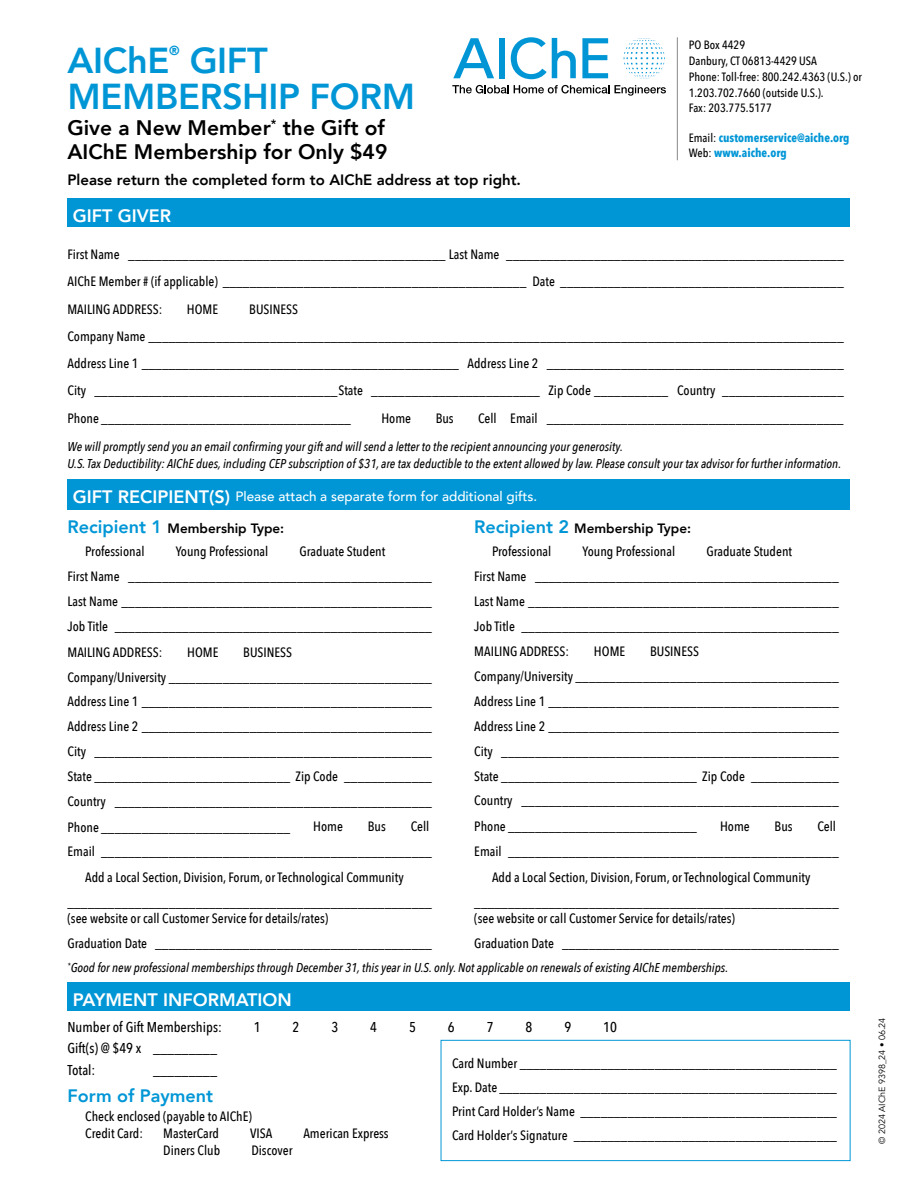
<style>
.page{position:relative;width:918px;height:1188px;background:#fff}
.page>*{position:absolute;margin:0;border:0;box-sizing:border-box;transform-origin:0 0}
.t1{font:800 36px/36px "Avenir";letter-spacing:-.01em;color:#0096d6}
.t2{font:800 21px/24px "Avenir";color:#000}
.t3{font:800 18px "Avenir";color:#fff}
.t4{font:800 18px "Avenir";color:#0096d6}
.t5{font:800 15px "Avenir";color:#000}
.t6{font:500 14.25px/21.5px "Avenir Next Condensed";color:#000}
.t7{font:500 13.5px/24.9px "Avenir Next Condensed";color:#000}
.t8{font:500 13.5px "Avenir";color:#fff}
.t9{font:800 13.5px "Avenir";color:#000}
.t10{font:800 13.05px "Avenir";color:#0096d6}
.t11{font:italic 500 12.75px/16.4px "Avenir Next Condensed";color:#000}
.t12{font:500 12px/15.8px "Avenir Next Condensed";color:#000}
.t13{font:700 12px/14.4px "Avenir Next Condensed";color:#0096d6}
.t14{font:9px "Avenir";color:#000}
.s1{font-weight:500;color:#000}
.s2{font-weight:800;font-size:18px}
.s3{font-size:18px;color:#0096d6}
</style>
<div class="page">
<hr style="left:677px;top:37px;width:1px;height:123px;background:#939598">
<div style="left:68px;top:199px;width:782px;height:28px;background:#0096d6"></div>
<div style="left:68px;top:479px;width:782px;height:30px;background:#0096d6"></div>
<div style="left:68px;top:982px;width:782px;height:29px;background:#0096d6"></div>
<svg style="left:624px;top:38px;width:41px;height:40px"></svg>
<svg style="left:453px;top:38px;width:41px;height:40px"></svg>
<div style="left:499px;top:38px;width:6px;height:40px;background:#0096d6"></div>
<svg style="left:582px;top:38px;width:26px;height:40px"></svg>
<svg style="left:511px;top:37px;width:65px;height:42px"></svg>
<svg style="left:452px;top:85px;width:214px;height:11px"></svg>
<div style="left:441px;top:1040px;width:409px;height:121px;border:1px solid #0096d6"></div>
<h1 class="t1" style="left:68px;top:43px;width:103px">AIChE</h1>
<p class="t10" style="left:169px;top:41px;width:12px">®</p>
<h1 class="t1" style="left:67px;top:43px;width:349px;text-indent:122px">GIFT<br>MEMBERSHIP FORM</h1>
<h2 class="t2" style="left:67px;top:115px;width:321px">Give a New Member<sup>*</sup> the Gift of<br>AIChE Membership for Only $49</h2>
<p class="t5" style="left:68px;top:168px;width:455px">Please return the completed form to AIChE address at top right.</p>
<h3 class="t3" style="left:73px;top:202px;width:100px">GIFT GIVER</h3>
<p class="t12" style="left:689px;top:37px;width:175px">PO Box 4429<br>Danbury, CT 06813-4429 USA<br>Phone: Toll-free: 800.242.4363 (U.S.) or<br>1.203.702.7660 (outside U.S.).<br>Fax: 203.775.5177</p>
<p class="t13" style="left:689px;top:131px;width:162px"><span class="s1">Email:</span> customerservice@aiche.org<br><span class="s1">Web:</span> www.aiche.org</p>
<p class="t7" style="left:67px;top:241px;width:778px;line-height:27.5px;text-align:justify">First Name _______________________________________________ Last Name __________________________________________________ AIChE Member # (if applicable) _____________________________________________ Date __________________________________________ MAILING ADDRESS:</p>
<p class="t7" style="left:68px;top:296px;width:778px;line-height:27.3px;text-indent:182px">BUSINESS<br>Company Name _______________________________________________________________________________________________________ Address Line 1 _______________________________________________ Address Line 2 ____________________________________________ City ____________________________________State _________________________ Zip Code ___________ Country __________________ Phone _____________________________________</p>
<p class="t7" style="left:187px;top:297px;width:33px">HOME</p>
<p class="t7" style="left:381px;top:406px;width:31px">Home</p>
<p class="t7" style="left:436px;top:406px;width:20px">Bus</p>
<p class="t7" style="left:478px;top:406px;width:367px">Cell Email ____________________________________________</p>
<p class="t11" style="left:68px;top:439px;width:775px">We will promptly send you an email confirming your gift and will send a letter to the recipient announcing your generosity.<br>U.S. Tax Deductibility: AIChE dues, including CEP subscription of $31, are tax deductible to the extent allowed by law. Please consult your tax advisor for further information.</p>
<p class="t8" style="left:73px;top:485px;width:466px"><span class="s2">GIFT RECIPIENT(S)</span> Please attach a separate form for additional gifts.</p>
<p class="t9" style="left:68px;top:518px;width:218px"><span class="s3">Recipient 1</span> Membership Type:</p>
<p class="t7" style="left:85px;top:539px;width:61px">Professional</p>
<p class="t7" style="left:176px;top:539px;width:94px">Young Professional</p>
<p class="t7" style="left:68px;top:539px;width:366px;text-indent:232px">Graduate Student<br>First Name _____________________________________________ Last Name ______________________________________________ Job Title _______________________________________________ MAILING ADDRESS:</p>
<p class="t7" style="left:67px;top:640px;width:366px;text-indent:176px">BUSINESS<br>Company/University _______________________________________ Address Line 1 ___________________________________________ Address Line 2 ___________________________________________ City __________________________________________________ State _____________________________ Zip Code _____________ Country _______________________________________________ Phone ____________________________</p>
<p class="t7" style="left:187px;top:640px;width:33px">HOME</p>
<p class="t7" style="left:313px;top:814px;width:31px">Home</p>
<p class="t7" style="left:368px;top:814px;width:20px">Bus</p>
<p class="t7" style="left:411px;top:814px;width:20px">Cell</p>
<p class="t7" style="left:67px;top:839px;width:366px">Email _________________________________________________</p>
<p class="t7" style="left:85px;top:865px;width:320px">Add a Local Section, Division, Forum, or Technological Community</p>
<p class="t7" style="left:67px;top:890px;width:366px">______________________________________________________</p>
<p class="t7" style="left:67px;top:906px;width:366px">(see website or call Customer Service for details/rates)<br>Graduation Date _________________________________________</p>
<p class="t9" style="left:474px;top:518px;width:218px"><span class="s3">Recipient 2</span> Membership Type:</p>
<p class="t7" style="left:492px;top:539px;width:61px">Professional</p>
<p class="t7" style="left:583px;top:539px;width:94px">Young Professional</p>
<p class="t7" style="left:474px;top:539px;width:366px;text-indent:232px">Graduate Student<br>First Name _____________________________________________ Last Name ______________________________________________ Job Title _______________________________________________ MAILING ADDRESS:</p>
<p class="t7" style="left:474px;top:639px;width:366px;text-indent:176px">BUSINESS<br>Company/University _______________________________________ Address Line 1 ___________________________________________ Address Line 2 ___________________________________________ City __________________________________________________ State _____________________________ Zip Code _____________ Country _______________________________________________ Phone ____________________________</p>
<p class="t7" style="left:594px;top:639px;width:33px">HOME</p>
<p class="t7" style="left:720px;top:814px;width:31px">Home</p>
<p class="t7" style="left:775px;top:814px;width:20px">Bus</p>
<p class="t7" style="left:818px;top:814px;width:20px">Cell</p>
<p class="t7" style="left:474px;top:839px;width:366px">Email _________________________________________________</p>
<p class="t7" style="left:492px;top:864px;width:320px">Add a Local Section, Division, Forum, or Technological Community</p>
<p class="t7" style="left:474px;top:889px;width:366px">______________________________________________________</p>
<p class="t7" style="left:474px;top:906px;width:366px">(see website or call Customer Service for details/rates)<br>Graduation Date _________________________________________</p>
<p class="t11" style="left:68px;top:959px;width:662px"><sup>*</sup>Good for new professional memberships through December 31, this year in U.S. only. Not applicable on renewals of existing AIChE memberships.</p>
<h3 class="t3" style="left:73px;top:985px;width:220px">PAYMENT INFORMATION</h3>
<p class="t6" style="left:68px;top:1016px;width:156px">Number of Gift Memberships:</p>
<p class="t6" style="left:254px;top:1016px;width:8px">1</p>
<p class="t6" style="left:293px;top:1016px;width:8px">2</p>
<p class="t6" style="left:331px;top:1016px;width:8px">3</p>
<p class="t6" style="left:370px;top:1016px;width:8px">4</p>
<p class="t6" style="left:409px;top:1016px;width:8px">5</p>
<p class="t6" style="left:448px;top:1016px;width:8px">6</p>
<p class="t6" style="left:487px;top:1016px;width:8px">7</p>
<p class="t6" style="left:526px;top:1016px;width:8px">8</p>
<p class="t6" style="left:564px;top:1016px;width:8px">9</p>
<p class="t6" style="left:603px;top:1016px;width:15px">10</p>
<p class="t6" style="left:68px;top:1038px;width:151px">Gift(s) @ $49 x _________<br>Total:</p>
<p class="t6" style="left:153px;top:1059px;width:66px">_________</p>
<p class="t7" style="left:452px;top:1051px;width:386px;line-height:24px;text-align:justify">Card Number _______________________________________________ Exp. Date __________________________________________________ Print Card Holder’s Name ______________________________________ Card Holder’s Signature _______________________________________</p>
<h3 class="t4" style="left:68px;top:1082px;width:147px">Form of Payment</h3>
<p class="t7" style="left:85px;top:1108px;width:168px;line-height:17.1px">Check enclosed (payable to AIChE)<br>Credit Card:</p>
<p class="t7" style="left:163px;top:1121px;width:57px">MasterCard</p>
<p class="t7" style="left:250px;top:1121px;width:24px">VISA</p>
<p class="t7" style="left:303px;top:1121px;width:87px">American Express</p>
<p class="t7" style="left:163px;top:1138px;width:58px">Diners Club</p>
<p class="t7" style="left:251px;top:1138px;width:43px">Discover</p>
<p class="t14" style="left:877px;top:1144px;width:128px;rotate:-90deg">© 2024 AIChE 9398_24 • 06.24</p>
</div>
